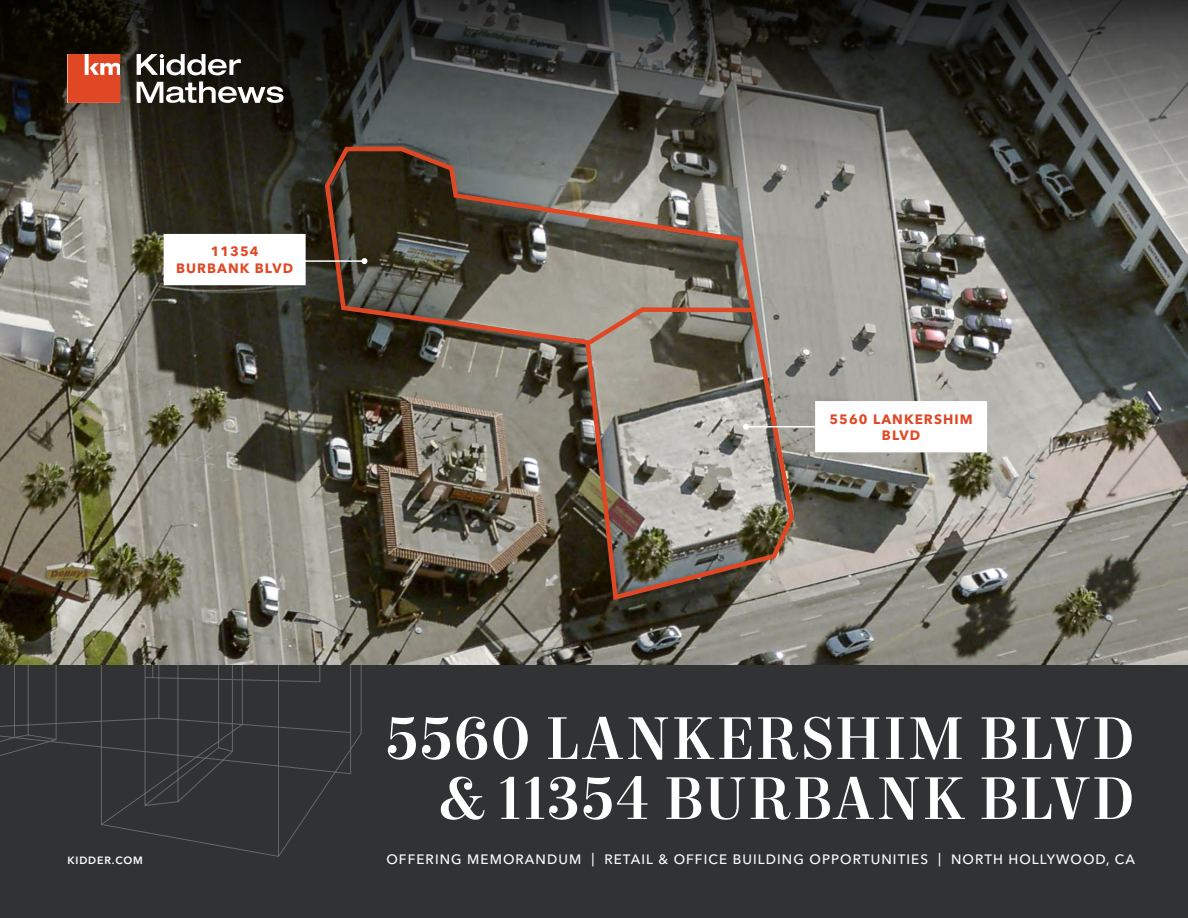
<style>
.page{position:relative;width:1188px;height:918px;background:#fff}
.page>*{position:absolute;margin:0;border:0;box-sizing:border-box;transform-origin:0 0}
.Headline_-_Level_1{font:500 60px/60px "Mort Modern 09";letter-spacing:.03em;color:#fff;text-align:right}
.Property_Address_-_W{font:500 13.5px "Avenir Next LT Pro";letter-spacing:.08em;color:#fff}
.Subject_Property_Cal{font:700 13.5px/16.5px "Avenir Next LT Pro";letter-spacing:.08em;color:#e04825;text-align:center}
.t1{font:600 10.5px "Avenir Next LT Pro";letter-spacing:.08em;color:#fff}
</style>
<div class="page">
<div style="left:0;top:665px;width:1188px;height:253px;background:#313234"></div>
<svg style="left:0;top:665px;width:362px;height:192px"></svg>
<img style="left:0;top:202px;width:1188px;height:463px">
<svg style="left:0;top:0;width:1188px;height:202px;background:#3e3e3a"></svg>
<img style="left:323px;top:145px;width:473px;height:458px">
<svg style="left:581px;top:303px;width:69px;height:47px;background:#ad9a8c"></svg>
<div style="left:642px;top:307px;width:111px;height:5px;background:#e04825"></div>
<hr style="left:746px;top:426px;width:83px;height:1px;background:#fff">
<svg style="left:743px;top:424px;width:6px;height:6px"></svg>
<hr style="left:282px;top:260px;width:82px;height:2px;background:#fff">
<svg style="left:361px;top:258px;width:6px;height:6px"></svg>
<div style="left:816px;top:402px;width:170px;height:50px;background:#fff"></div>
<div style="left:164px;top:235px;width:141px;height:49px;background:#fff"></div>
<svg style="left:137px;top:81px;width:147px;height:22px"></svg>
<svg style="left:137px;top:54px;width:104px;height:21px"></svg>
<svg style="left:68px;top:54px;width:52px;height:49px;background:#e35d3e"></svg>
<p class="Subject_Property_Cal" style="left:176px;top:243px;width:119px">11354<br>BURBANK BLVD</p>
<p class="Subject_Property_Cal" style="left:830px;top:410px;width:145px">5560 LANKERSHIM<br>BLVD</p>
<p class="t1" style="left:68px;top:854px;width:77px">KIDDER.COM</p>
<p class="Headline_-_Level_1" style="left:386px;top:711px;width:751px">5560 LANKERSHIM BLVD &amp; 11354 BURBANK BLVD</p>
<p class="Property_Address_-_W" style="left:386px;top:851px;width:750px">OFFERING MEMORANDUM | RETAIL &amp; OFFICE BUILDING OPPORTUNITIES | NORTH HOLLYWOOD, CA</p>
</div>
